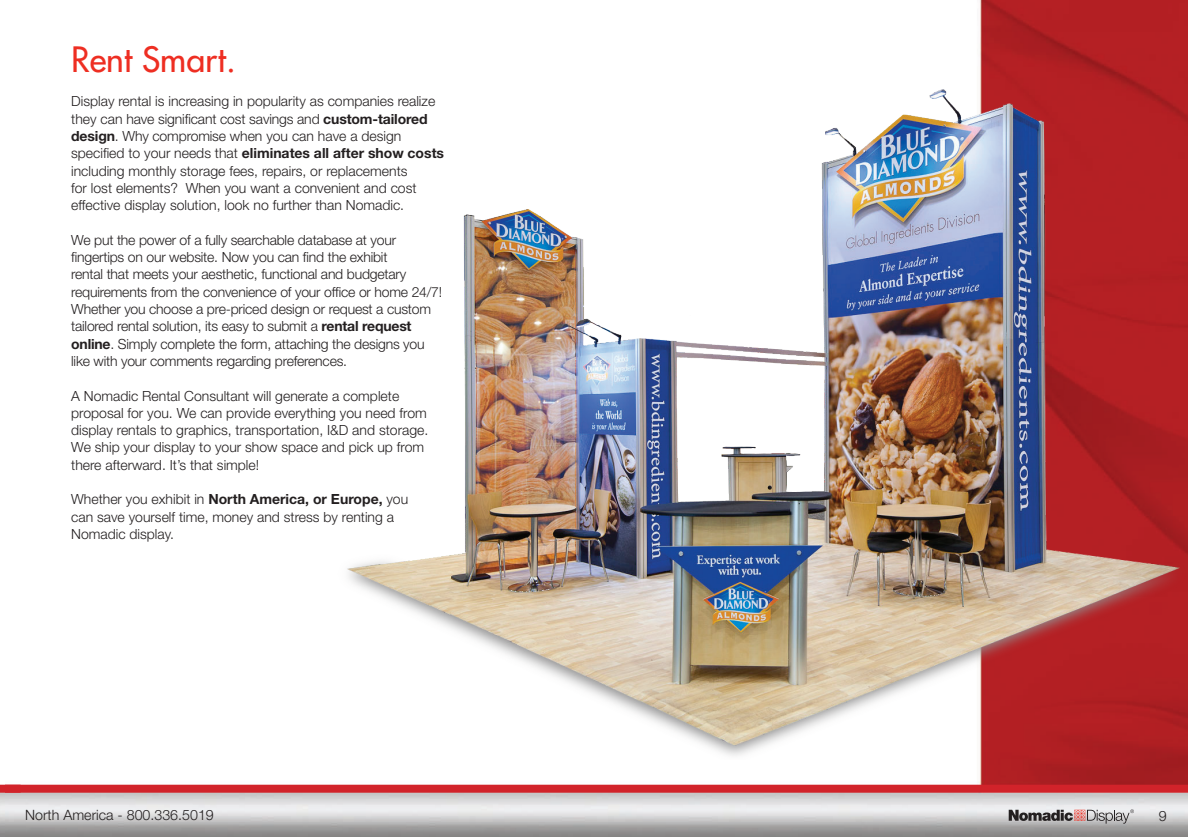
<style>
.page{position:relative;width:1188px;height:837px;background:#fff}
.page>*{position:absolute;margin:0;border:0;box-sizing:border-box;transform-origin:0 0}
.t1{font:34px "Futura";color:#ee2e22}
.t2{font:300 14.2px "Helvetica Neue";color:#231f20}
.t3{font:300 14px/17.4px "Helvetica Neue";color:#231f20}
.s1{font-weight:700}
</style>
<div class="page">
<img style="left:5px;top:0;width:1183px;height:837px">
<div style="left:0;top:785px;width:1188px;height:8px;background:#d1232a"></div>
<svg style="left:1009px;top:809px;width:125px;height:15px;background:#a0999a"></svg>
<img style="left:335px;top:59px;width:853px;height:700px">
<p class="t1" style="left:71px;top:37px;width:166px">Rent Smart.</p>
<p class="t3" style="left:71px;top:92px;width:374px">Display rental is increasing in popularity as companies realize they can have significant cost savings and <span class="s1">custom-tailored design</span>. Why compromise when you can have a design specified to your needs that <span class="s1">eliminates all after show costs </span>including monthly storage fees, repairs, or replacements<br>for lost elements? When you want a convenient and cost effective display solution, look no further than Nomadic.</p>
<p class="t3" style="left:71px;top:231px;width:373px">We put the power of a fully searchable database at your fingertips on our website. Now you can find the exhibit<br>rental that meets your aesthetic, functional and budgetary requirements from the convenience of your office or home 24/7!<br>Whether you choose a pre-priced design or request a custom tailored rental solution, its easy to submit a <span class="s1">rental request online</span>. Simply complete the form, attaching the designs you like with your comments regarding preferences.</p>
<p class="t3" style="left:71px;top:387px;width:359px">A Nomadic Rental Consultant will generate a complete proposal for you. We can provide everything you need from display rentals to graphics, transportation, I&amp;D and storage.<br>We ship your display to your show space and pick up from there afterward. It’s that simple!</p>
<p class="t3" style="left:71px;top:490px;width:339px">Whether you exhibit in <span class="s1">North America, or Europe,</span> you</p>
<p class="t3" style="left:71px;top:508px;width:324px">can save yourself time, money and stress by renting a<br>Nomadic display.</p>
<p class="t2" style="left:25px;top:806px;width:190px">North America - 800.336.5019</p>
<p class="t2" style="left:1159px;top:808px;width:9px">9</p>
</div>
